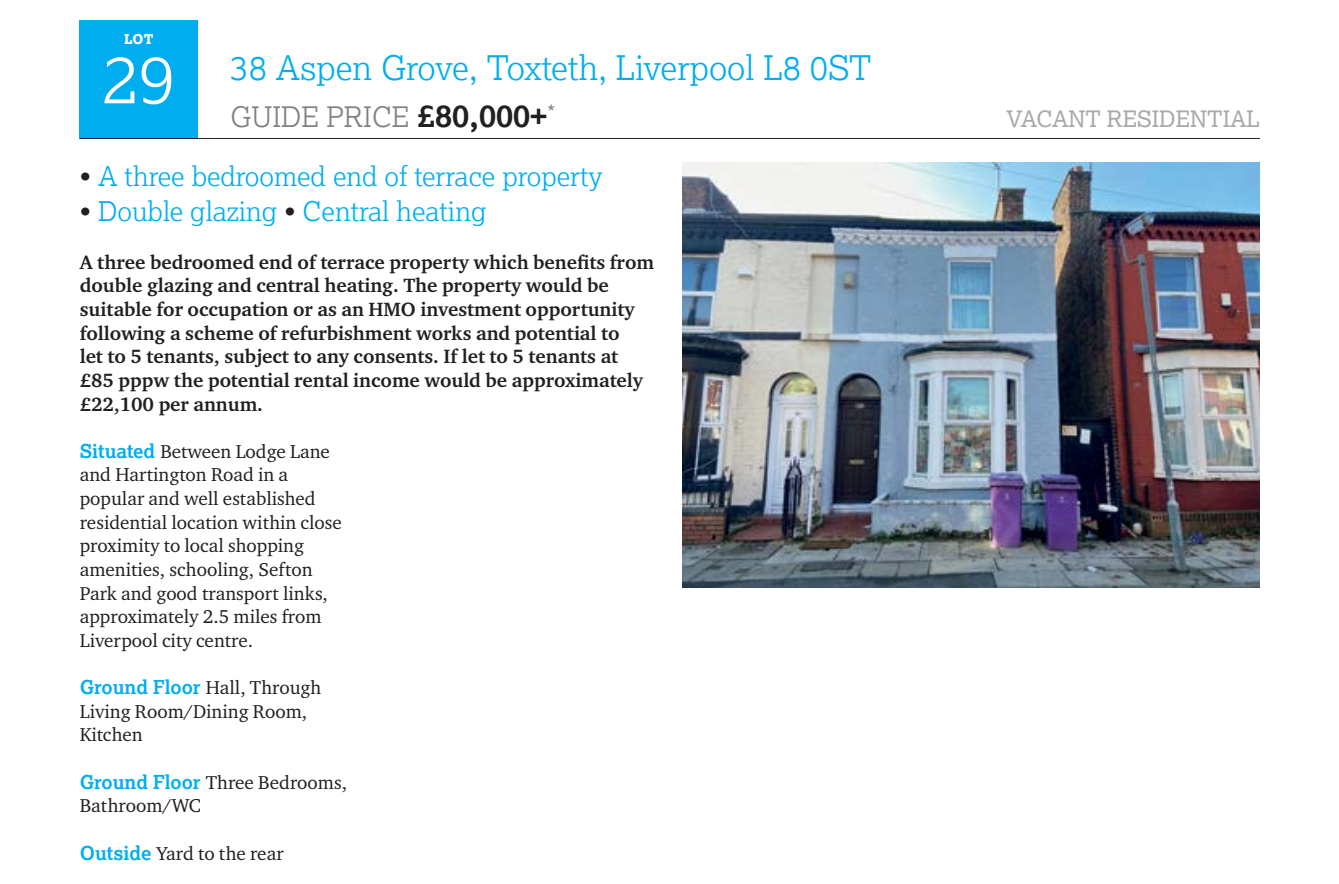
<style>
.page{position:relative;width:1339px;height:884px;background:#fff}
.page>*{position:absolute;margin:0;border:0;box-sizing:border-box;transform-origin:0 0}
.t1{font:300 67.5px "Lexia";color:#fff}
.t2{font:300 33.75px "Lexia";color:#00aeef}
.t3{font:300 28.12px "Lexia";color:#808285}
.t4{font:300 27px "Lexia";color:#00aeef}
.t5{font:22.5px "Lexia";color:#a7a9ac}
.t6{font:20.25px "Lexia";color:#808285}
.t7{font:700 19.8px/23.6px "Charter ITC Pro";color:#231f20}
.t8{font:19.12px/23.6px "Charter ITC Pro";color:#231f20}
.t9{font:800 13.5px "Lexia";color:#fff}
.s1{font-weight:700;font-size:31.5px;color:#231f20}
.s2{color:#231f20}
.s3{font-family:"Lexia";font-weight:700;color:#00aeef}
</style>
<div class="page">
<div style="left:80px;top:21px;width:118px;height:118px;background:#00aeef"></div>
<hr style="left:80px;top:138px;width:1180px;height:1px;background:#231f20">
<img style="left:682px;top:162px;width:578px;height:426px">
<p class="t9" style="left:124px;top:31px;width:31px">LOT</p>
<h1 class="t1" style="left:103px;top:36px;width:74px">29</h1>
<h2 class="t2" style="left:230px;top:46px;width:643px">38 Aspen Grove, Toxteth, Liverpool L8 0ST</h2>
<h3 class="t3" style="left:230px;top:99px;width:318px">GUIDE PRICE <span class="s1">£80,000+</span></h3>
<p class="t5" style="left:1006px;top:105px;width:255px">VACANT RESIDENTIAL</p>
<p class="t6" style="left:547px;top:100px;width:9px">*</p>
<h3 class="t4" style="left:80px;top:159px;width:525px"><span class="s2">•</span> A three bedroomed end of terrace property</h3>
<h3 class="t4" style="left:80px;top:195px;width:408px"><span class="s2">•</span> Double glazing <span class="s2">•</span> Central heating</h3>
<p class="t7" style="left:80px;top:250px;width:576px">A three bedroomed end of terrace property which benefits from double glazing and central heating. The property would be suitable for occupation or as an HMO investment opportunity following a scheme of refurbishment works and potential to<br>let to 5 tenants, subject to any consents. If let to 5 tenants at £85 pppw the potential rental income would be approximately £22,100 per annum.</p>
<p class="t8" style="left:80px;top:439px;width:264px"><span class="s3">Situated</span> Between Lodge Lane and Hartington Road in a popular and well established residential location within close proximity to local shopping amenities, schooling, Sefton<br>Park and good transport links, approximately 2.5 miles from<br>Liverpool city centre.</p>
<p class="t8" style="left:80px;top:675px;width:243px"><span class="s3">Ground Floor</span> Hall, Through<br>Living Room/Dining Room,<br>Kitchen</p>
<p class="t8" style="left:80px;top:770px;width:269px"><span class="s3">Ground Floor</span> Three Bedrooms,<br>Bathroom/WC</p>
<p class="t8" style="left:80px;top:841px;width:205px"><span class="s3">Outside</span> Yard to the rear</p>
</div>
